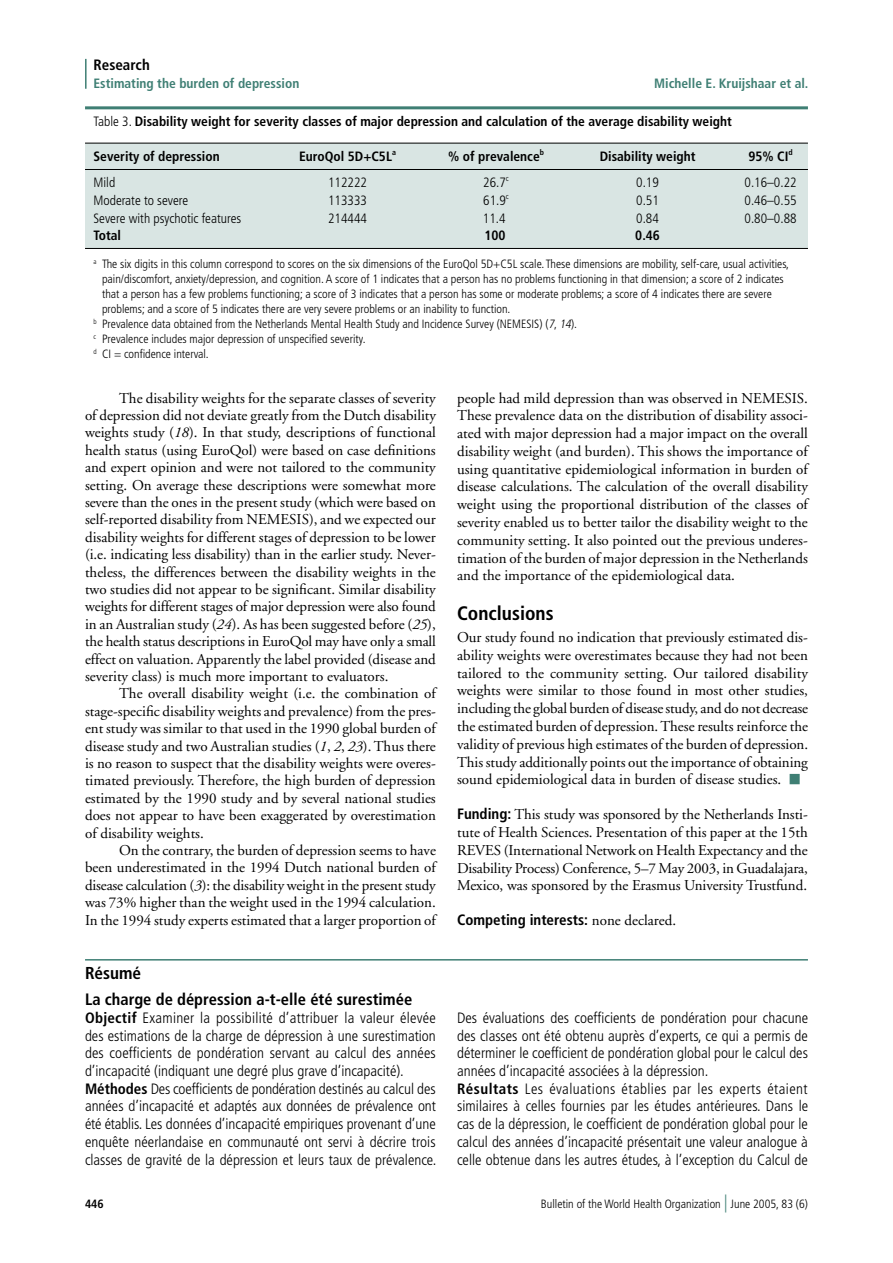
<style>
.page{position:relative;width:893px;height:1263px;background:#fff}
.page>*{position:absolute;margin:0;border:0;box-sizing:border-box;transform-origin:0 0}
._05_-_Subtítulo_A__Introduction{font:700 condensed 19.5px "Frutiger";color:#000}
._09_-_Resumo{font:700 condensed 17.25px "Frutiger";color:#000}
._10_-_Título_do_Resumo{font:700 condensed 16.5px "Frutiger";color:#000}
._08_-_Texto_do_Artigo{font:15px/17.4px "Adobe Garamond";color:#000;text-align:justify}
._11_-_Texto_do_Resumo{font:300 condensed 15px/17.7px "Frutiger";color:#000;text-align:justify}
._08_-_Texto_do_Artigo-2{font:700 condensed 15px "Frutiger";color:#000}
._15_-_Texto_da_tabela{font:300 condensed 13.5px "Frutiger";color:#000}
._14_-_Título_da_tabela{font:700 condensed 13.5px "Frutiger";color:#000}
._15_-_Texto_da_tabela-2{font:700 condensed 13.5px "Frutiger";color:#000}
.t1{font:700 condensed 13.5px "Frutiger";color:#3f7f74}
._16_-_Referência_da_tabela{font:300 condensed 12px/15px "Frutiger";color:#000}
.t2{font:700 condensed 12px "Frutiger";color:#000}
.s1{font-weight:300}
.s2{font-style:italic}
.s3{font-family:"Frutiger";font-weight:700;font-stretch:condensed}
.s4{font-family:"Adobe Garamond";font-weight:400;font-stretch:normal}
.s5{font-weight:700}
.s6{font-size:18px;color:#3f7f74}
</style>
<div class="page">
<hr style="left:85px;top:59px;width:2px;height:30px;background:#3f7f74">
<div style="left:85px;top:143px;width:723px;height:105px;background:#d9e5e3"></div>
<hr style="left:85px;top:106px;width:723px;height:3px;background:#3f7f74">
<hr style="left:85px;top:143px;width:723px;height:1px;background:#000">
<hr style="left:85px;top:169px;width:723px;height:1px;background:#000">
<hr style="left:85px;top:248px;width:723px;height:1px;background:#000">
<hr style="left:85px;top:959px;width:723px;height:1px;background:#3f7f74">
<p class="_08_-_Texto_do_Artigo-2" style="left:94px;top:56px;width:58px">Research</p>
<p class="t1" style="left:94px;top:75px;width:207px">Estimating the burden of depression</p>
<p class="t1" style="left:654px;top:75px;width:156px">Michelle E. Kruijshaar et al.</p>
<p class="_14_-_Título_da_tabela" style="left:94px;top:114px;width:640px"><span class="s1">Table 3.</span> Disability weight for severity classes of major depression and calculation of the average disability weight</p>
<p class="_15_-_Texto_da_tabela-2" style="left:94px;top:148px;width:128px">Severity of depression</p>
<p class="_15_-_Texto_da_tabela-2" style="left:299px;top:148px;width:98px">EuroQol 5D+C5L<sup>a</sup></p>
<p class="_15_-_Texto_da_tabela-2" style="left:448px;top:148px;width:97px">% of prevalence<sup>b</sup></p>
<p class="_15_-_Texto_da_tabela-2" style="left:600px;top:148px;width:97px">Disability weight</p>
<p class="_15_-_Texto_da_tabela-2" style="left:748px;top:148px;width:46px">95% CI<sup>d</sup></p>
<p class="_15_-_Texto_da_tabela" style="left:94px;top:175px;width:23px">Mild</p>
<p class="_15_-_Texto_da_tabela" style="left:328px;top:175px;width:40px">112222</p>
<p class="_15_-_Texto_da_tabela" style="left:483px;top:175px;width:27px">26.7<sup>c</sup></p>
<p class="_15_-_Texto_da_tabela" style="left:636px;top:175px;width:24px">0.19</p>
<p class="_15_-_Texto_da_tabela" style="left:744px;top:175px;width:54px">0.16–0.22</p>
<p class="_15_-_Texto_da_tabela" style="left:94px;top:192px;width:96px">Moderate to severe</p>
<p class="_15_-_Texto_da_tabela" style="left:328px;top:192px;width:40px">113333</p>
<p class="_15_-_Texto_da_tabela" style="left:483px;top:192px;width:27px">61.9<sup>c</sup></p>
<p class="_15_-_Texto_da_tabela" style="left:636px;top:192px;width:24px">0.51</p>
<p class="_15_-_Texto_da_tabela" style="left:744px;top:192px;width:54px">0.46–0.55</p>
<p class="_15_-_Texto_da_tabela" style="left:94px;top:210px;width:149px">Severe with psychotic features</p>
<p class="_15_-_Texto_da_tabela" style="left:328px;top:210px;width:40px">214444</p>
<p class="_15_-_Texto_da_tabela" style="left:483px;top:210px;width:24px">11.4</p>
<p class="_15_-_Texto_da_tabela" style="left:636px;top:210px;width:24px">0.84</p>
<p class="_15_-_Texto_da_tabela" style="left:744px;top:210px;width:54px">0.80–0.88</p>
<p class="_15_-_Texto_da_tabela-2" style="left:94px;top:227px;width:29px">Total</p>
<p class="_15_-_Texto_da_tabela-2" style="left:484px;top:227px;width:23px">100</p>
<p class="_15_-_Texto_da_tabela-2" style="left:635px;top:227px;width:26px">0.46</p>
<p class="_16_-_Referência_da_tabela" style="left:102px;top:256px;width:688px;text-indent:-9px"><sup>a</sup> The six digits in this column correspond to scores on the six dimensions of the EuroQol 5D+C5L scale. These dimensions are mobility, self-care, usual activities, pain/discomfort, anxiety/depression, and cognition. A score of 1 indicates that a person has no problems functioning in that dimension; a score of 2 indicates that a person has a few problems functioning; a score of 3 indicates that a person has some or moderate problems; a score of 4 indicates there are severe problems; and a score of 5 indicates there are very severe problems or an inability to function.</p>
<p class="_16_-_Referência_da_tabela" style="left:94px;top:316px;width:485px"><sup>b</sup> Prevalence data obtained from the Netherlands Mental Health Study and Incidence Survey (NEMESIS) (<span class="s2">7</span>, <span class="s2">14</span>).</p>
<p class="_16_-_Referência_da_tabela" style="left:94px;top:331px;width:274px"><sup>c</sup> Prevalence includes major depression of unspecified severity.</p>
<p class="_16_-_Referência_da_tabela" style="left:94px;top:346px;width:117px"><sup>d</sup> CI = confidence interval.</p>
<p class="_08_-_Texto_do_Artigo" style="left:85px;top:389px;width:353px;text-indent:34px">The disability weights for the separate classes of severity of depression did not deviate greatly from the Dutch disability weights study (<span class="s2">18</span>). In that study, descriptions of functional health status (using EuroQol) were based on case definitions and expert opinion and were not tailored to the community setting. On average these descriptions were somewhat more severe than the ones in the present study (which were based on self-reported disability from NEMESIS), and we expected our disability weights for different stages of depression to be lower (i.e. indicating less disability) than in the earlier study. Never&shy;theless, the differences between the disability weights in the two studies did not appear to be significant. Similar disability weights for different stages of major depression were also found in an Australian study (<span class="s2">24</span>). As has been suggested before (<span class="s2">25</span>), the health status descriptions in EuroQol may have only a small effect on valuation. Apparently the label provided (disease and severity class) is much more important to evaluators.</p>
<p class="_08_-_Texto_do_Artigo" style="left:85px;top:685px;width:352px;text-indent:34px">The overall disability weight (i.e. the combination of stage-specific disability weights and prevalence) from the pres&shy;ent study was similar to that used in the 1990 global burden of disease study and two Australian studies (<span class="s2">1</span>, <span class="s2">2</span>, <span class="s2">23</span>). Thus there is no reason to suspect that the disability weights were overes&shy;timated previously. Therefore, the high burden of depression estimated by the 1990 study and by several national studies does not appear to have been exaggerated by overestimation of disability weights.</p>
<p class="_08_-_Texto_do_Artigo" style="left:85px;top:842px;width:352px;text-indent:34px">On the contrary, the burden of depression seems to have been underestimated in the 1994 Dutch national burden of disease calculation (<span class="s2">3</span>): the disability weight in the present study was 73% higher than the weight used in the 1994 calculation.<br>In the 1994 study experts estimated that a larger proportion of</p>
<p class="_08_-_Texto_do_Artigo" style="left:457px;top:389px;width:352px">people had mild depression than was observed in NEMESIS.<br>These prevalence data on the distribution of disability associ&shy;ated with major depression had a major impact on the overall disability weight (and burden). This shows the importance of using quantitative epidemiological information in burden of disease calculations. The calculation of the overall disability weight using the proportional distribution of the classes of severity enabled us to better tailor the disability weight to the community setting. It also pointed out the previous underes&shy;timation of the burden of major depression in the Netherlands and the importance of the epidemiological data.</p>
<p class="_05_-_Subtítulo_A__Introduction" style="left:457px;top:602px;width:98px">Conclusions</p>
<p class="_08_-_Texto_do_Artigo" style="left:457px;top:629px;width:353px">Our study found no indication that previously estimated dis&shy;ability weights were overestimates because they had not been tailored to the community setting. Our tailored disability weights were similar to those found in most other studies, including the global burden of disease study, and do not decrease the estimated burden of depression. These results reinforce the validity of previous high estimates of the burden of depression.<br>This study additionally points out the importance of obtaining sound epidemiological data in burden of disease studies.</p>
<p class="_08_-_Texto_do_Artigo" style="left:457px;top:806px;width:352px"><span class="s3">Funding:</span> This study was sponsored by the Netherlands Insti&shy;tute of Health Sciences. Presentation of this paper at the 15th REVES (International Network on Health Expectancy and the Disability Process) Conference, 5–7 May 2003, in Guadalajara, Mexico, was sponsored by the Erasmus University Trustfund.</p>
<p class="_08_-_Texto_do_Artigo-2" style="left:457px;top:911px;width:220px">Competing interests: <span class="s4">none declared.</span></p>
<p class="_09_-_Resumo" style="left:85px;top:963px;width:58px">Résumé</p>
<p class="_10_-_Título_do_Resumo" style="left:85px;top:990px;width:329px">La charge de dépression a-t-elle été surestimée</p>
<p class="_11_-_Texto_do_Resumo" style="left:85px;top:1009px;width:352px"><span class="s5">Objectif</span> Examiner la possibilité d’attribuer la valeur élevée des estimations de la charge de dépression à une surestimation des coefficients de pondération servant au calcul des années d’incapacité (indiquant une degré plus grave d’incapacité).</p>
<p class="_11_-_Texto_do_Resumo" style="left:85px;top:1080px;width:353px"><span class="s5">Méthodes</span> Des coefficients de pondération destinés au calcul des années d’incapacité et adaptés aux données de prévalence ont été établis. Les données d’incapacité empiriques provenant d’une enquête néerlandaise en communauté ont servi à décrire trois classes de gravité de la dépression et leurs taux de prévalence.</p>
<p class="_11_-_Texto_do_Resumo" style="left:457px;top:1009px;width:353px">Des évaluations des coefficients de pondération pour chacune des classes ont été obtenu auprès d’experts, ce qui a permis de déterminer le coefficient de pondération global pour le calcul des années d’incapacité associées à la dépression.</p>
<p class="_11_-_Texto_do_Resumo" style="left:457px;top:1080px;width:353px"><span class="s5">Résultats</span> Les évaluations établies par les experts étaient similaires à celles fournies par les études antérieures. Dans le cas de la dépression, le coefficient de pondération global pour le calcul des années d’incapacité présentait une valeur analogue à celle obtenue dans les autres études, à l’exception du Calcul de</p>
<p class="t2" style="left:85px;top:1197px;width:20px">446</p>
<p class="_16_-_Referência_da_tabela" style="left:541px;top:1197px;width:268px">Bulletin of the World Health Organization <span class="s6">|</span> June 2005, 83 (6)</p>
</div>
